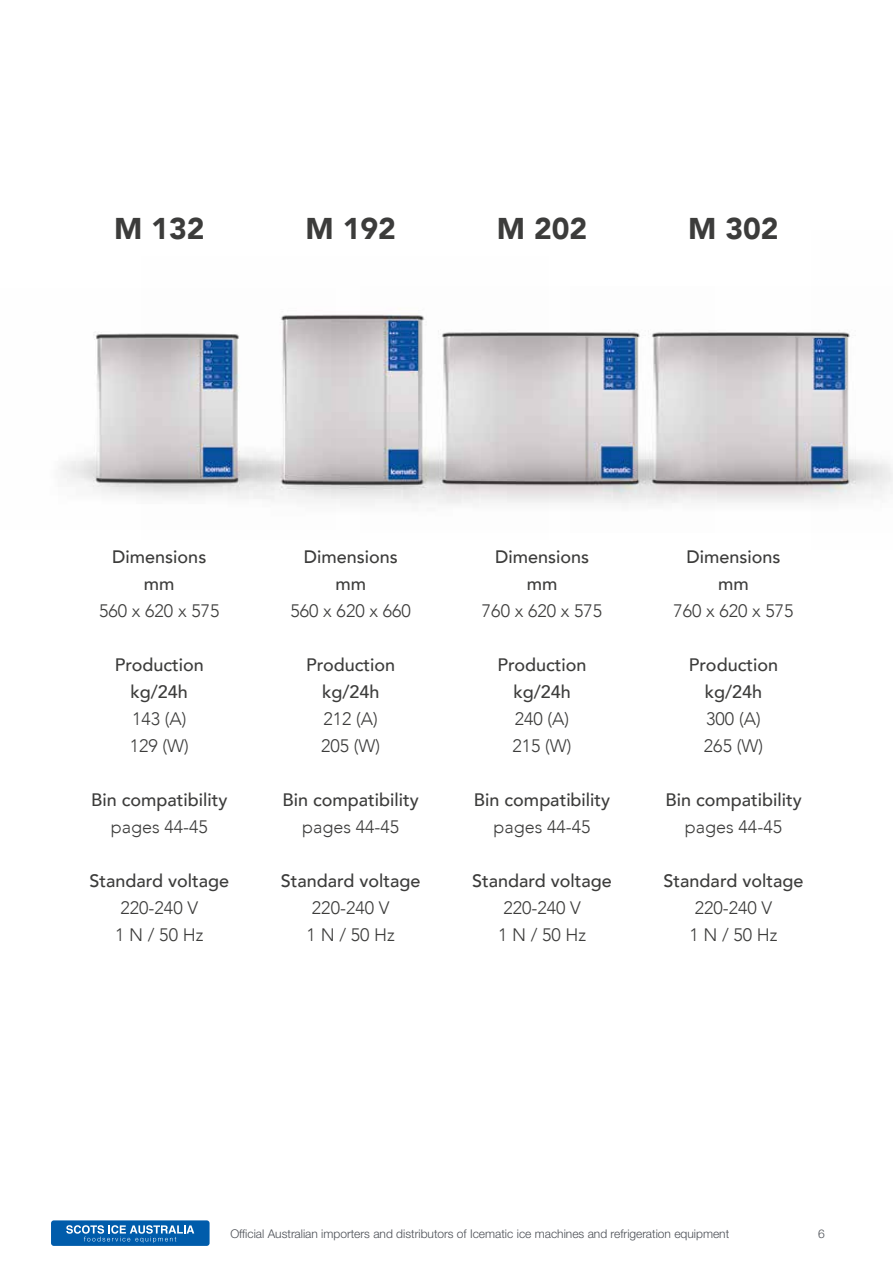
<style>
.page{position:relative;width:893px;height:1263px;background:#fff}
.page>*{position:absolute;margin:0;border:0;box-sizing:border-box;transform-origin:0 0}
.t1{font:900 30px "Avenir";color:#3c3c3b}
.t2{font:500 18px/27px "Avenir";color:#3c3c3b;text-align:center}
.t3{font:300 18px/27px "Avenir";color:#3c3c3b}
.t4{font:300 12px "Helvetica Neue LTW1 G";color:#4b4f55}
</style>
<div class="page">
<img style="left:60px;top:333px;width:82px;height:165px">
<img style="left:142px;top:314px;width:218px;height:189px">
<img style="left:360px;top:308px;width:210px;height:197px">
<img style="left:570px;top:331px;width:241px;height:174px">
<img style="left:811px;top:332px;width:82px;height:171px">
<div style="left:51px;top:1220px;width:159px;height:26px;background:#005cab;border-radius:3px"></div>
<svg style="left:66px;top:1225px;width:128px;height:18px"></svg>
<h1 class="t1" style="left:114px;top:203px;width:92px">M 132</h1>
<h1 class="t1" style="left:305px;top:203px;width:92px">M 192</h1>
<h1 class="t1" style="left:497px;top:203px;width:92px">M 202</h1>
<h1 class="t1" style="left:688px;top:203px;width:92px">M 302</h1>
<p class="t2" style="left:112px;top:542px;width:96px">Dimensions mm</p>
<p class="t3" style="left:99px;top:597px;width:122px">560 x 620 x 575</p>
<p class="t2" style="left:115px;top:650px;width:91px">Production kg/24h</p>
<p class="t3" style="left:130px;top:705px;width:61px">143 (A)<br>129 (W)</p>
<p class="t2" style="left:91px;top:785px;width:138px">Bin compatibility</p>
<p class="t3" style="left:111px;top:813px;width:99px">pages 44-45</p>
<p class="t2" style="left:89px;top:866px;width:141px">Standard voltage</p>
<p class="t3" style="left:115px;top:894px;width:90px">220-240 V<br>1 N / 50 Hz</p>
<p class="t2" style="left:304px;top:542px;width:96px">Dimensions mm</p>
<p class="t3" style="left:291px;top:597px;width:122px">560 x 620 x 660</p>
<p class="t2" style="left:306px;top:650px;width:91px">Production kg/24h</p>
<p class="t3" style="left:321px;top:705px;width:61px">212 (A)<br>205 (W)</p>
<p class="t2" style="left:283px;top:785px;width:138px">Bin compatibility</p>
<p class="t3" style="left:302px;top:813px;width:99px">pages 44-45</p>
<p class="t2" style="left:281px;top:866px;width:141px">Standard voltage</p>
<p class="t3" style="left:307px;top:894px;width:90px">220-240 V<br>1 N / 50 Hz</p>
<p class="t2" style="left:495px;top:542px;width:96px">Dimensions mm</p>
<p class="t3" style="left:482px;top:597px;width:122px">760 x 620 x 575</p>
<p class="t2" style="left:498px;top:650px;width:91px">Production kg/24h</p>
<p class="t3" style="left:512px;top:705px;width:61px">240 (A)<br>215 (W)</p>
<p class="t2" style="left:474px;top:785px;width:138px">Bin compatibility</p>
<p class="t3" style="left:493px;top:813px;width:99px">pages 44-45</p>
<p class="t2" style="left:472px;top:866px;width:141px">Standard voltage</p>
<p class="t3" style="left:498px;top:894px;width:90px">220-240 V<br>1 N / 50 Hz</p>
<p class="t2" style="left:686px;top:542px;width:96px">Dimensions mm</p>
<p class="t3" style="left:673px;top:597px;width:122px">760 x 620 x 575</p>
<p class="t2" style="left:689px;top:650px;width:91px">Production kg/24h</p>
<p class="t3" style="left:704px;top:705px;width:61px">300 (A)<br>265 (W)</p>
<p class="t2" style="left:665px;top:785px;width:138px">Bin compatibility</p>
<p class="t3" style="left:685px;top:813px;width:99px">pages 44-45</p>
<p class="t2" style="left:664px;top:866px;width:141px">Standard voltage</p>
<p class="t3" style="left:689px;top:894px;width:90px">220-240 V<br>1 N / 50 Hz</p>
<p class="t4" style="left:230px;top:1226px;width:500px">Official Australian importers and distributors of Icematic ice machines and refrigeration equipment</p>
<p class="t4" style="left:818px;top:1226px;width:8px">6</p>
</div>
